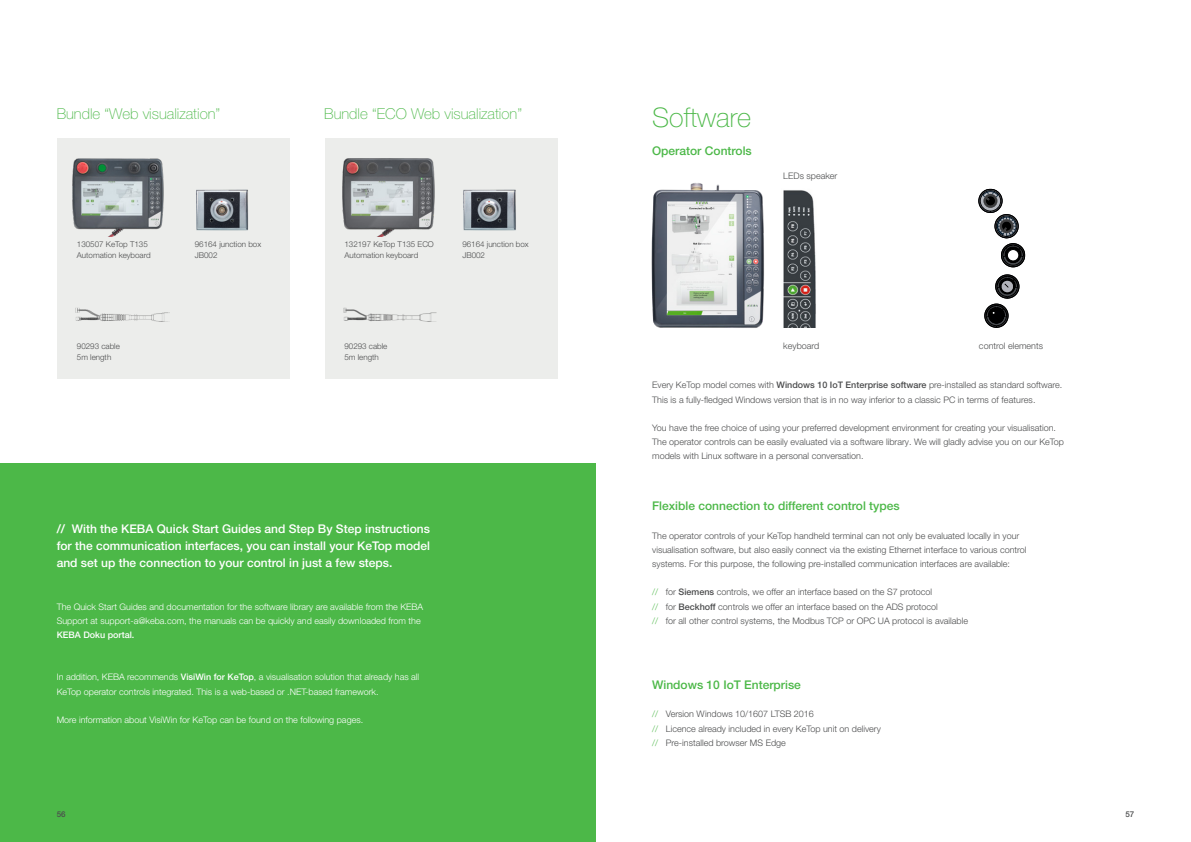
<style>
.page{position:relative;width:1191px;height:842px;background:#fff}
.page>*{position:absolute;margin:0;border:0;box-sizing:border-box;transform-origin:0 0}
.t1{font:100 27px "Helvetica Neue LT Pro";color:#4cb848}
.t2{font:100 15px "Helvetica Neue LT Pro";color:#4cb848}
.t3{font:500 12px/17px "Helvetica Neue LT Pro";color:#fff;text-align:justify}
.t4{font:500 12px "Helvetica Neue LT Pro";color:#4cb848}
.t5{font:300 9px/14.2px "Helvetica Neue LT Pro";color:#4b4c4d}
.t6{font:300 9px/14.2px "Helvetica Neue LT Pro";color:#fff}
.t7{font:500 9px "Helvetica Neue LT Pro";color:#fff}
.t8{font:300 8px/11.3px "Helvetica Neue LT Pro";color:#4b4c4d}
.t9{font:500 8px "Helvetica Neue LT Pro";color:#4b4c4d}
.s1{font-weight:500}
.s2{color:#4cb848}
</style>
<div class="page">
<div style="left:325px;top:138px;width:232px;height:241px;background:#ecedeb"></div>
<img style="left:343px;top:307px;width:2px;height:14px">
<img style="left:463px;top:189px;width:53px;height:42px">
<img style="left:345px;top:307px;width:92px;height:14px">
<img style="left:342px;top:158px;width:93px;height:79px">
<div style="left:58px;top:138px;width:232px;height:241px;background:#ecedeb"></div>
<img style="left:196px;top:189px;width:53px;height:42px">
<img style="left:77px;top:307px;width:92px;height:14px">
<img style="left:72px;top:158px;width:92px;height:79px">
<div style="left:0;top:463px;width:595px;height:379px;background:#4cb848"></div>
<img style="left:651px;top:183px;width:113px;height:145px">
<div style="left:978px;top:189px;width:24px;height:24px;border:1px solid #000002;border-radius:50%"></div>
<div style="left:979px;top:189px;width:23px;height:23px;background:#08080a;border-radius:50%"></div>
<div style="left:978px;top:189px;width:24px;height:23px;border:1px solid #000002;border-radius:50%"></div>
<svg style="left:984px;top:275px;width:35px;height:53px"></svg>
<svg style="left:980px;top:191px;width:45px;height:77px"></svg>
<div style="left:1007px;top:250px;width:11px;height:11px;background:#fff;border-radius:50%"></div>
<div style="left:1007px;top:249px;width:12px;height:12px;border:1px solid #000;border-radius:50%"></div>
<img style="left:783px;top:190px;width:33px;height:137px">
<h2 class="t2" style="left:57px;top:105px;width:165px">Bundle “Web visualization”</h2>
<h2 class="t2" style="left:324px;top:105px;width:199px">Bundle “ECO Web visualization”</h2>
<p class="t8" style="left:77px;top:238px;width:75px">130507 KeTop T135<br>Automation keyboard</p>
<p class="t8" style="left:195px;top:238px;width:68px">96164 junction box<br>JB002</p>
<p class="t8" style="left:344px;top:238px;width:91px">132197 KeTop T135 ECO<br>Automation keyboard</p>
<p class="t8" style="left:462px;top:238px;width:68px">96164 junction box<br>JB002</p>
<p class="t8" style="left:77px;top:340px;width:44px">90293 cable<br>5m length</p>
<p class="t8" style="left:344px;top:340px;width:44px">90293 cable<br>5m length</p>
<h3 class="t3" style="left:57px;top:520px;width:375px">// With the KEBA Quick Start Guides and Step By Step instructions for the communication interfaces, you can install your KeTop model and set up the connection to your control in just a few steps.</h3>
<p class="t6" style="left:57px;top:599px;width:368px">The Quick Start Guides and documentation for the software library are available from the KEBA<br>Support at support-a@keba.com, the manuals can be quickly and easily downloaded from the</p>
<p class="t7" style="left:57px;top:629px;width:79px">KEBA Doku portal.</p>
<p class="t6" style="left:57px;top:670px;width:364px">In addition, KEBA recommends <span class="s1">VisiWin for KeTop</span>, a visualisation solution that already has all<br>KeTop operator controls integrated. This is a web-based or .NET-based framework.</p>
<p class="t6" style="left:57px;top:712px;width:308px">More information about VisiWin for KeTop can be found on the following pages.</p>
<h1 class="t1" style="left:652px;top:101px;width:101px">Software</h1>
<h3 class="t4" style="left:652px;top:144px;width:101px">Operator Controls</h3>
<p class="t5" style="left:783px;top:168px;width:56px">LEDs speaker</p>
<p class="t5" style="left:783px;top:338px;width:38px">keyboard</p>
<p class="t5" style="left:979px;top:338px;width:66px">control elements</p>
<p class="t5" style="left:652px;top:378px;width:412px">Every KeTop model comes with <span class="s1">Windows 10 IoT Enterprise software</span> pre-installed as standard software.<br>This is a fully-fledged Windows version that is in no way inferior to a classic PC in terms of features.</p>
<p class="t5" style="left:652px;top:420px;width:413px">You have the free choice of using your preferred development environment for creating your visualisation.<br>The operator controls can be easily evaluated via a software library. We will gladly advise you on our KeTop models with Linux software in a personal conversation.</p>
<h3 class="t4" style="left:652px;top:499px;width:249px">Flexible connection to different control types</h3>
<p class="t5" style="left:652px;top:528px;width:376px">The operator controls of your KeTop handheld terminal can not only be evaluated locally in your visualisation software, but also easily connect via the existing Ethernet interface to various control systems. For this purpose, the following pre-installed communication interfaces are available:</p>
<p class="t5" style="left:652px;top:585px;width:317px"><span class="s2">//</span> for <span class="s1">Siemens</span> controls, we offer an interface based on the S7 protocol<br><span class="s2">//</span> for <span class="s1">Beckhoff</span> controls we offer an interface based on the ADS protocol<br><span class="s2">//</span> for all other control systems, the Modbus TCP or OPC UA protocol is available</p>
<h3 class="t4" style="left:652px;top:677px;width:150px">Windows 10 IoT Enterprise</h3>
<p class="t5" style="left:652px;top:707px;width:230px"><span class="s2">//</span> Version Windows 10/1607 LTSB 2016<br><span class="s2">//</span> Licence already included in every KeTop unit on delivery <span class="s2">//</span> Pre-installed browser MS Edge</p>
<p class="t9" style="left:57px;top:809px;width:10px">56</p>
<p class="t9" style="left:1125px;top:809px;width:10px">57</p>
</div>
